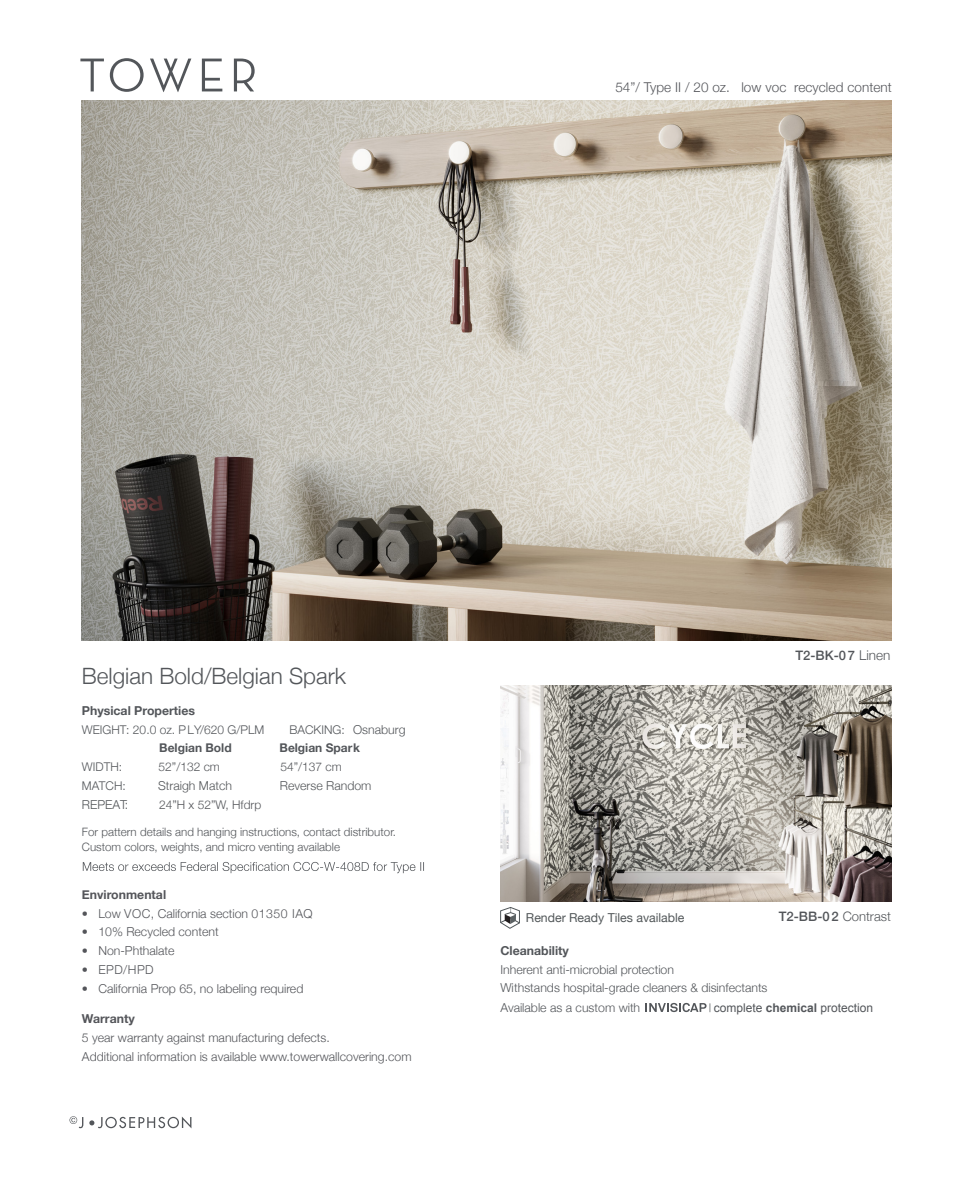
<style>
.page{position:relative;width:972px;height:1188px;background:#fff}
.page>*{position:absolute;margin:0;border:0;box-sizing:border-box;transform-origin:0 0}
.t1{font:300 22.5px "Helvetica Neue";color:#53565a}
.t2{font:300 13.5px "Helvetica Neue";letter-spacing:.005em;color:#54555a}
.t3{font:500 13.05px "Helvetica Neue";color:#53565a}
.t4{font:300 12.3px "Helvetica Neue";color:#54555a}
.t5{font:300 12.3px/19px "Helvetica Neue";color:#53565a}
.t6{font:300 12.3px "Helvetica Neue";color:#535659}
.t7{font:700 12.3px "Helvetica Neue";color:#53565a}
.t8{font:12.3px "Helvetica Neue";color:#525759}
.t9{font:700 12.3px "Helvetica Neue";color:#54555a}
.t10{font:300 12px/18.8px "Helvetica Neue";color:#53565a}
.t11{font:300 12px "Helvetica Neue";color:#54565a}
.t12{font:12px "Arial";color:#53565a}
.t13{font:700 12px "Helvetica Neue";color:#53565a}
.t14{font:300 11.55px/15px "Helvetica Neue";color:#53565a}
.s1{font-size:12.3px}
.s2{font-weight:300;font-size:13.5px}
.s3{font-weight:300}
.s4{font-family:"Neuzeit SLT Std";font-size:11.25px;color:#525759}
.s5{font-weight:700}
</style>
<div class="page">
<img style="left:82px;top:100px;width:810px;height:540px">
<svg style="left:80px;top:59px;width:24px;height:32px"></svg>
<svg style="left:110px;top:58px;width:34px;height:34px"></svg>
<svg style="left:150px;top:59px;width:41px;height:33px"></svg>
<svg style="left:202px;top:59px;width:20px;height:32px"></svg>
<svg style="left:234px;top:59px;width:21px;height:32px"></svg>
<svg style="left:70px;top:1116px;width:121px;height:12px"></svg>
<img style="left:500px;top:685px;width:392px;height:216px">
<svg style="left:645px;top:1003px;width:62px;height:9px"></svg>
<svg style="left:83px;top:862px;width:341px;height:11px"></svg>
<svg style="left:500px;top:907px;width:20px;height:22px"></svg>
<p class="t2" style="left:615px;top:76px;width:278px">54”/ Type II / 20 oz. low voc recycled content</p>
<h1 class="t1" style="left:82px;top:658px;width:266px">Belgian Bold/Belgian Spark</h1>
<p class="t7" style="left:82px;top:701px;width:115px">Physical Properties</p>
<p class="t10" style="left:82px;top:719px;width:184px">WEIGHT: 20.0 oz. PLY/620 G/PLM</p>
<p class="t10" style="left:290px;top:719px;width:117px">BACKING: <span class="s1">Osnaburg</span></p>
<p class="t13" style="left:159px;top:739px;width:74px">Belgian Bold</p>
<p class="t13" style="left:280px;top:739px;width:82px">Belgian Spark</p>
<p class="t10" style="left:82px;top:757px;width:45px">WIDTH:<br>MATCH:</p>
<p class="t11" style="left:159px;top:757px;width:63px">52”/132 cm</p>
<p class="t11" style="left:280px;top:757px;width:63px">54”/137 cm</p>
<p class="t11" style="left:159px;top:795px;width:104px">24”H x 52”W, Hfdrp</p>
<p class="t6" style="left:158px;top:776px;width:75px">Straigh Match</p>
<p class="t6" style="left:280px;top:776px;width:93px">Reverse Random</p>
<p class="t6" style="left:82px;top:794px;width:48px">REPEAT:</p>
<p class="t14" style="left:82px;top:823px;width:316px">For pattern details and hanging instructions, contact distributor.<br>Custom colors, weights, and micro venting available</p>
<p class="t9" style="left:82px;top:885px;width:86px">Environmental</p>
<p class="t4" style="left:82px;top:903px;width:232px">• Low VOC, California section 01350 IAQ</p>
<p class="t4" style="left:82px;top:922px;width:138px">• 10% Recycled content</p>
<p class="t4" style="left:82px;top:941px;width:94px">• Non-Phthalate</p>
<p class="t4" style="left:82px;top:960px;width:73px">• EPD/HPD</p>
<p class="t4" style="left:82px;top:978px;width:223px">• California Prop 65, no labeling required</p>
<p class="t9" style="left:82px;top:1009px;width:54px">Warranty</p>
<p class="t4" style="left:82px;top:1028px;width:249px">5 year warranty against manufacturing defects.</p>
<p class="t4" style="left:82px;top:1047px;width:331px">Additional information is available www.towerwallcovering.com</p>
<p class="t3" style="left:796px;top:644px;width:96px">T2-BK-0 7 <span class="s2">Linen</span></p>
<p class="t8" style="left:526px;top:909px;width:160px">Render Ready Tiles available</p>
<p class="t3" style="left:779px;top:906px;width:114px">T2-BB-02 <span class="s3">Contrast</span></p>
<p class="t7" style="left:500px;top:941px;width:70px">Cleanability</p>
<p class="t5" style="left:500px;top:959px;width:269px">Inherent anti-microbial protection<br>Withstands hospital-grade cleaners &amp; disinfectants<br>Available as a custom with</p>
<p class="t12" style="left:709px;top:1000px;width:166px"><span class="s4">|</span> complete <span class="s5">chemical</span> protection</p>
</div>
